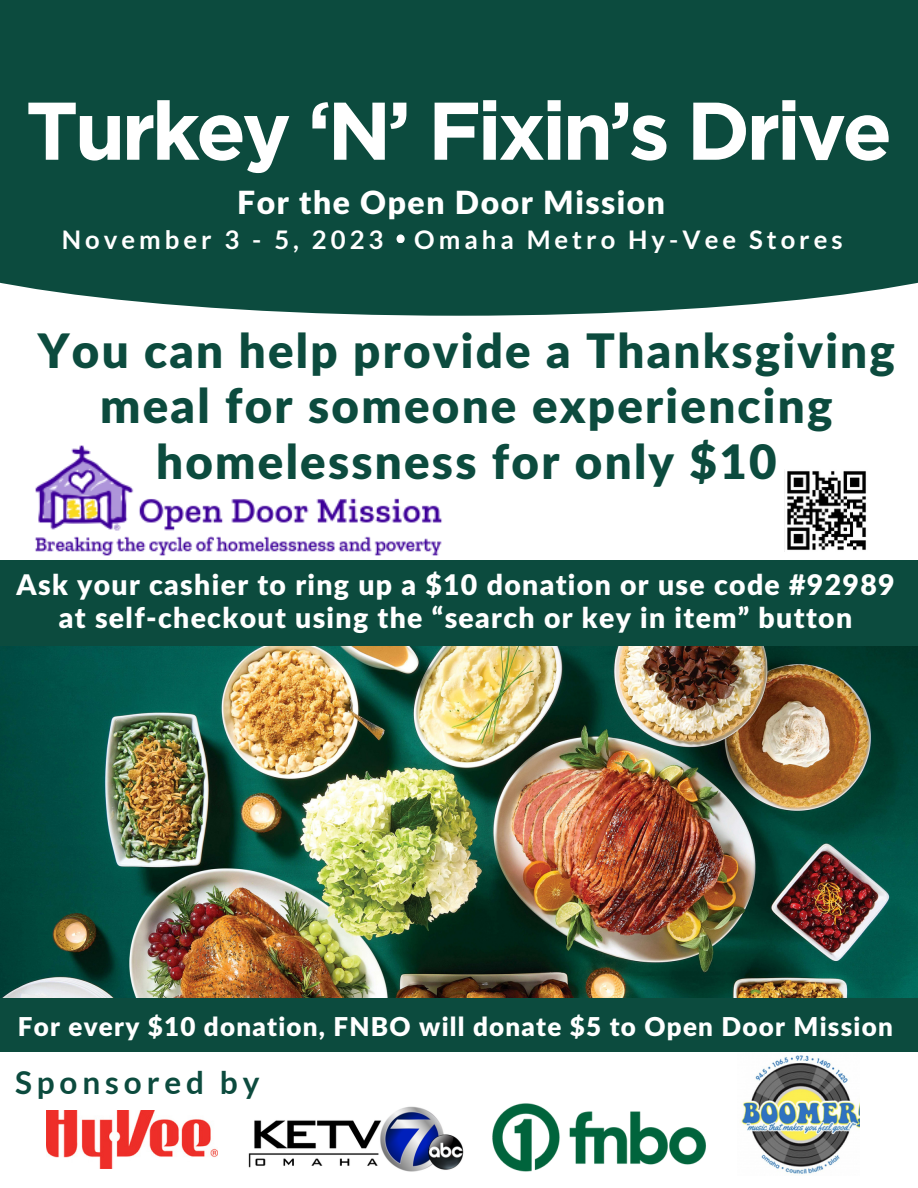
<style>
.page{position:relative;width:918px;height:1188px;background:#fff}
.page>*{position:absolute;margin:0;border:0;box-sizing:border-box;transform-origin:0 0}
.t1{font:700 81.6px "Gotham";letter-spacing:-.05em;color:#fff}
.t2{font:900 47.55px/55.3px "Lato Latin";letter-spacing:.045em;color:#0c4b3e;text-align:center}
.t3{font:900 31.95px "Lato Latin";letter-spacing:.045em;color:#fff}
.t4{font:700 31.5px "Lato";letter-spacing:.155em;color:#0c4b3e}
.t5{font:900 28.35px/33.2px "Lato Latin";letter-spacing:.045em;color:#fff;text-align:center}
.t6{font:900 25.95px "Lato Latin";letter-spacing:.045em;color:#fff}
.t7{font:700 25.65px "Lato";letter-spacing:.155em;color:#fff}
</style>
<div class="page">
<img style="left:0;top:646px;width:918px;height:352px">
<img style="left:34px;top:445px;width:409px;height:116px">
<svg style="left:0;top:245px;width:918px;height:71px;background:#2e6459"></svg>
<div style="left:0;top:0;width:918px;height:245px;background:#0c4b3e"></div>
<div style="left:397px;top:234px;width:8px;height:9px;background:#fff;border-radius:50%"></div>
<div style="left:0;top:561px;width:918px;height:85px;background:#0c4b3e"></div>
<img style="left:47px;top:1110px;width:171px;height:59px">
<img style="left:248px;top:1106px;width:216px;height:66px">
<img style="left:492px;top:1103px;width:214px;height:69px">
<img style="left:741px;top:1055px;width:119px;height:119px">
<div style="left:0;top:998px;width:918px;height:53px;background:#0c4b3e"></div>
<img style="left:787px;top:471px;width:79px;height:79px">
<p class="t1" style="left:26px;top:81px;width:868px">Turkey ‘N’ Fixin’s Drive</p>
<p class="t3" style="left:237px;top:188px;width:429px">For the Open Door Mission</p>
<p class="t7" style="left:62px;top:223px;width:782px">November 3 - 5, 2023 Omaha Metro Hy-Vee Stores</p>
<p class="t2" style="left:38px;top:326px;width:859px">You can help provide a Thanksgiving meal for someone experiencing homelessness for only $10</p>
<p class="t5" style="left:16px;top:570px;width:880px">Ask your cashier to ring up a $10 donation or use code #92989 at self-checkout using the “search or key in item” button</p>
<p class="t6" style="left:18px;top:1015px;width:877px">For every $10 donation, FNBO will donate $5 to Open Door Mission</p>
<p class="t4" style="left:15px;top:1063px;width:246px">Sponsored by</p>
</div>
